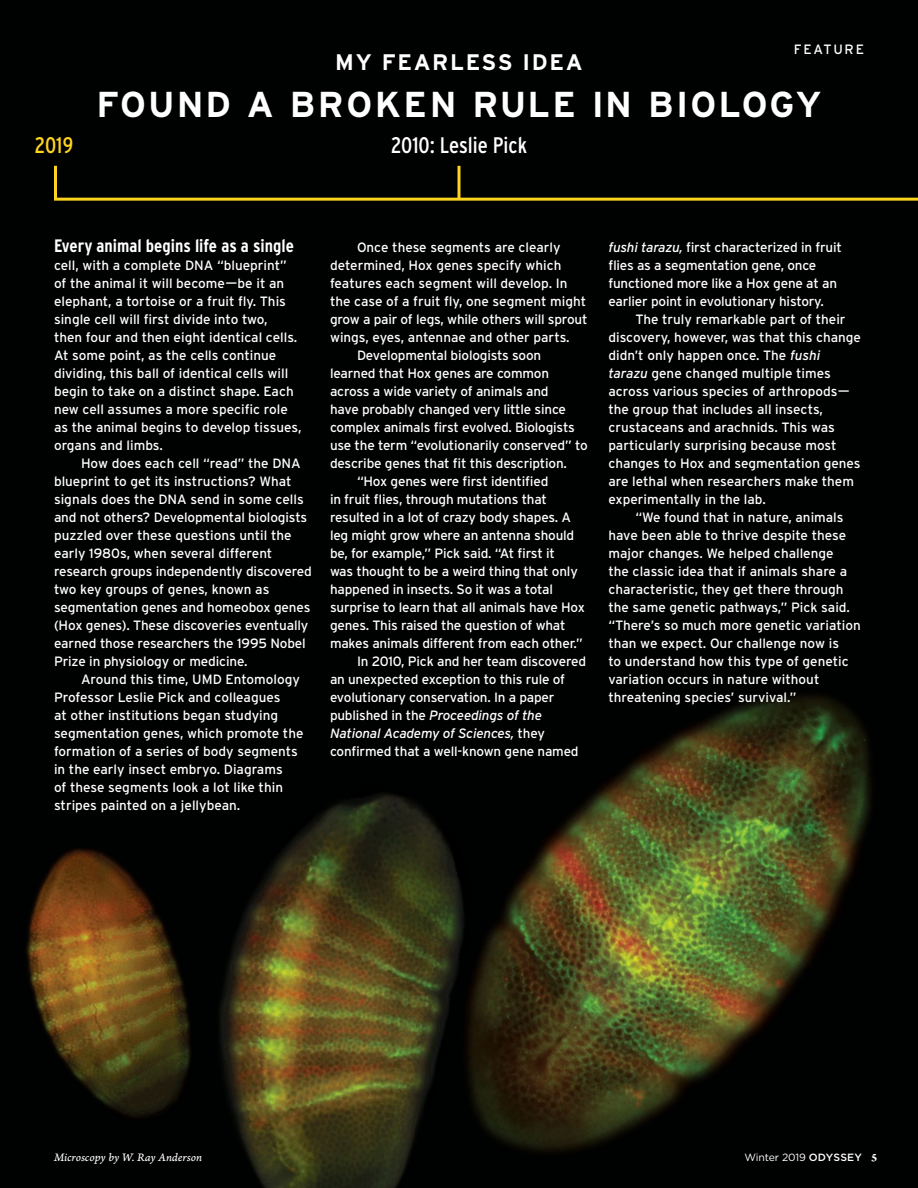
<style>
.page{position:relative;width:918px;height:1188px;background:#000101}
.page>*{position:absolute;margin:0;border:0;box-sizing:border-box;transform-origin:0 0}
.t1{font:700 36px "Interstate";letter-spacing:.055em;color:#fff}
.t2{font:condensed 22.5px "Interstate";color:#fff}
.t3{font:700 22.5px "Interstate";letter-spacing:.075em;color:#fff}
.t4{font:condensed 22.5px "Interstate";color:#ffd420}
.Interstate_body_copy{font:700 condensed 18px "Interstate";color:#fff}
.Interstate_body_copy-2{font:13.5px/18px "Interstate";letter-spacing:-.01em;color:#fff}
.Interstate-Section_N{font:13.5px "Interstate";letter-spacing:.125em;color:#fff}
.Photo_Credits-Footer{font:12px "Arno Pro Italic Caption";letter-spacing:-.005em;color:#fff}
.t5{font:10.5px "Gotham";letter-spacing:-.01em;color:#fff}
.s1{font-style:italic}
.s2{font-weight:500}
.s3{font-family:"Arno Pro Bold Sm Text";font-size:12px}
</style>
<div class="page">
<img style="left:231px;top:815px;width:90px;height:373px">
<img style="left:321px;top:695px;width:550px;height:493px">
<img style="left:26px;top:848px;width:205px;height:270px">
<svg style="left:54px;top:165px;width:864px;height:36px"></svg>
<p class="Interstate-Section_N" style="left:794px;top:41px;width:72px">FEATURE</p>
<p class="t3" style="left:335px;top:49px;width:249px">MY FEARLESS IDEA</p>
<p class="t1" style="left:96px;top:82px;width:727px">FOUND A BROKEN RULE IN BIOLOGY</p>
<h2 class="t4" style="left:35px;top:131px;width:40px">2019</h2>
<p class="t2" style="left:391px;top:131px;width:138px">2010: Leslie Pick</p>
<p class="Interstate_body_copy" style="left:54px;top:235px;width:241px">Every animal begins life as a single</p>
<p class="Interstate_body_copy-2" style="left:54px;top:256px;width:249px">cell, with a complete DNA “blueprint” of the animal it will become—be it an elephant, a tortoise or a fruit fly. This single cell will first divide into two,<br>then four and then eight identical cells.<br>At some point, as the cells continue dividing, this ball of identical cells will begin to take on a distinct shape. Each new cell assumes a more specific role as the animal begins to develop tissues, organs and limbs.</p>
<p class="Interstate_body_copy-2" style="left:54px;top:454px;width:259px;text-indent:27px">How does each cell “read” the DNA blueprint to get its instructions? What signals does the DNA send in some cells and not others? Developmental biologists puzzled over these questions until the early 1980s, when several different research groups independently discovered two key groups of genes, known as segmentation genes and homeobox genes (Hox genes). These discoveries eventually earned those researchers the 1995 Nobel Prize in physiology or medicine.</p>
<p class="Interstate_body_copy-2" style="left:54px;top:670px;width:251px;text-indent:27px">Around this time, UMD Entomology Professor Leslie Pick and colleagues<br>at other institutions began studying segmentation genes, which promote the formation of a series of body segments in the early insect embryo. Diagrams<br>of these segments look a lot like thin stripes painted on a jellybean.</p>
<p class="Interstate_body_copy-2" style="left:330px;top:238px;width:259px;text-indent:27px">Once these segments are clearly determined, Hox genes specify which features each segment will develop. In the case of a fruit fly, one segment might grow a pair of legs, while others will sprout wings, eyes, antennae and other parts.</p>
<p class="Interstate_body_copy-2" style="left:330px;top:346px;width:259px;text-indent:27px">Developmental biologists soon learned that Hox genes are common across a wide variety of animals and<br>have probably changed very little since complex animals first evolved. Biologists use the term “evolutionarily conserved” to describe genes that fit this description.</p>
<p class="Interstate_body_copy-2" style="left:330px;top:472px;width:257px;text-indent:27px">“Hox genes were first identified<br>in fruit flies, through mutations that resulted in a lot of crazy body shapes. A leg might grow where an antenna should be, for example,” Pick said. “At first it<br>was thought to be a weird thing that only happened in insects. So it was a total surprise to learn that all animals have Hox genes. This raised the question of what makes animals different from each other.”</p>
<p class="Interstate_body_copy-2" style="left:330px;top:652px;width:258px;text-indent:27px">In 2010, Pick and her team discovered an unexpected exception to this rule of evolutionary conservation. In a paper published in the <span class="s1">Proceedings of the National Academy of Sciences,</span> they confirmed that a well-known gene named</p>
<p class="Interstate_body_copy-2" style="left:608px;top:238px;width:235px"><span class="s1">fushi tarazu,</span> first characterized in fruit flies as a segmentation gene, once functioned more like a Hox gene at an earlier point in evolutionary history.</p>
<p class="Interstate_body_copy-2" style="left:608px;top:310px;width:254px;text-indent:27px">The truly remarkable part of their discovery, however, was that this change didn’t only happen once. The <span class="s1">fushi tarazu</span> gene changed multiple times across various species of arthropods— the group that includes all insects, crustaceans and arachnids. This was particularly surprising because most changes to Hox and segmentation genes are lethal when researchers make them experimentally in the lab.</p>
<p class="Interstate_body_copy-2" style="left:608px;top:508px;width:254px;text-indent:27px">“We found that in nature, animals have been able to thrive despite these major changes. We helped challenge<br>the classic idea that if animals share a characteristic, they get there through the same genetic pathways,” Pick said. “There’s so much more genetic variation than we expect. Our challenge now is<br>to understand how this type of genetic variation occurs in nature without threatening species’ survival.”</p>
<p class="Photo_Credits-Footer" style="left:54px;top:1150px;width:150px">Microscopy by W. Ray Anderson</p>
<p class="t5" style="left:745px;top:1151px;width:134px">Winter 2019 <span class="s2">ODYSSEY</span> <span class="s3">5</span></p>
</div>
